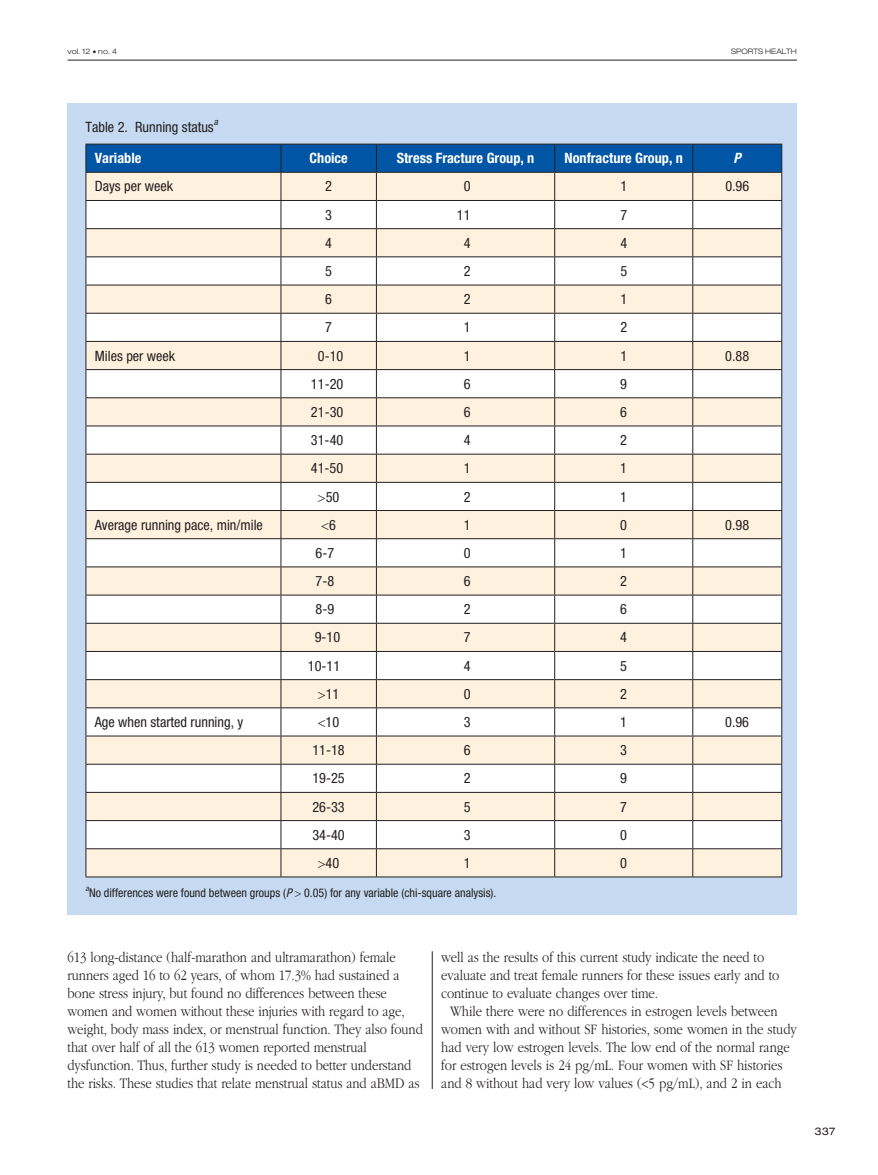
<style>
.page{position:relative;width:878px;height:1175px;background:#fff}
.page>*{position:absolute;margin:0;border:0;box-sizing:border-box;transform-origin:0 0}
.t1{font:300 15px/18px "ITC Garamond Std";letter-spacing:-.005em;color:#231f20;scale:.85 1}
.t2{font:condensed 14.25px "Helvetica Neue LT Std";color:#231f20}
.t3{font:700 condensed 14.25px "Helvetica Neue LT Std";color:#fff}
.t4{font:italic 700 condensed 14.25px "Helvetica Neue LT Std";color:#fff}
.t5{font:condensed 12px "Helvetica Neue LT Std";color:#231f20}
.t6{font:expanded 10.5px "Helvetica Neue LT Std";color:#231f20}
.t7{font:italic condensed 7.8px "Helvetica Neue LT Std";color:#231f20}
.t8{font:300 expanded 7.5px "Helvetica Neue LT Std";color:#231f20}
.s1{font-style:italic}
</style>
<div class="page">
<hr style="left:68px;top:60px;width:728px;height:1px;background:#231f20">
<hr style="left:432px;top:951px;width:1px;height:137px;background:#231f20">
<div style="left:68px;top:104px;width:728px;height:810px;background:#c6dbf1"></div>
<hr style="left:86px;top:876px;width:195px;height:1px;background:#231f20">
<hr style="left:281px;top:876px;width:95px;height:1px;background:#231f20">
<hr style="left:376px;top:876px;width:178px;height:1px;background:#231f20">
<hr style="left:554px;top:876px;width:138px;height:1px;background:#231f20">
<hr style="left:692px;top:876px;width:90px;height:1px;background:#231f20">
<svg style="left:86px;top:144px;width:696px;height:732px;background:#ebe9e2"></svg>
<p class="t8" style="left:68px;top:47px;width:51px">vol. 12 • no. 4</p>
<p class="t8" style="left:731px;top:47px;width:67px">SPORTS HEALTH</p>
<p class="t2" style="left:86px;top:118px;width:134px">Table 2. Running status<sup>a</sup></p>
<p class="t3" style="left:95px;top:150px;width:48px">Variable</p>
<p class="t3" style="left:309px;top:150px;width:40px">Choice</p>
<p class="t3" style="left:396px;top:150px;width:139px">Stress Fracture Group, n</p>
<p class="t3" style="left:564px;top:150px;width:120px">Nonfracture Group, n</p>
<p class="t4" style="left:733px;top:150px;width:9px">P</p>
<p class="t2" style="left:95px;top:178px;width:80px">Days per week</p>
<p class="t2" style="left:325px;top:178px;width:8px">2</p>
<p class="t2" style="left:464px;top:178px;width:8px">0</p>
<p class="t2" style="left:620px;top:178px;width:8px">1</p>
<p class="t2" style="left:725px;top:178px;width:25px">0.96</p>
<p class="t2" style="left:325px;top:206px;width:8px">3</p>
<p class="t2" style="left:457px;top:206px;width:15px">11</p>
<p class="t2" style="left:620px;top:206px;width:8px">7</p>
<p class="t2" style="left:325px;top:234px;width:8px">4</p>
<p class="t2" style="left:464px;top:234px;width:8px">4</p>
<p class="t2" style="left:620px;top:234px;width:8px">4</p>
<p class="t2" style="left:325px;top:263px;width:8px">5</p>
<p class="t2" style="left:464px;top:263px;width:8px">2</p>
<p class="t2" style="left:620px;top:263px;width:8px">5</p>
<p class="t2" style="left:325px;top:291px;width:8px">6</p>
<p class="t2" style="left:464px;top:291px;width:8px">2</p>
<p class="t2" style="left:620px;top:291px;width:8px">1</p>
<p class="t2" style="left:325px;top:319px;width:8px">7</p>
<p class="t2" style="left:464px;top:319px;width:8px">1</p>
<p class="t2" style="left:620px;top:319px;width:8px">2</p>
<p class="t2" style="left:95px;top:347px;width:82px">Miles per week</p>
<p class="t2" style="left:318px;top:347px;width:27px">0-10</p>
<p class="t2" style="left:464px;top:347px;width:8px">1</p>
<p class="t2" style="left:620px;top:347px;width:8px">1</p>
<p class="t2" style="left:725px;top:347px;width:25px">0.88</p>
<p class="t2" style="left:311px;top:375px;width:34px">11-20</p>
<p class="t2" style="left:464px;top:375px;width:8px">6</p>
<p class="t2" style="left:620px;top:375px;width:8px">9</p>
<p class="t2" style="left:311px;top:403px;width:34px">21-30</p>
<p class="t2" style="left:464px;top:403px;width:8px">6</p>
<p class="t2" style="left:620px;top:403px;width:8px">6</p>
<p class="t2" style="left:311px;top:432px;width:34px">31-40</p>
<p class="t2" style="left:464px;top:432px;width:8px">4</p>
<p class="t2" style="left:620px;top:432px;width:8px">2</p>
<p class="t2" style="left:311px;top:460px;width:34px">41-50</p>
<p class="t2" style="left:464px;top:460px;width:8px">1</p>
<p class="t2" style="left:620px;top:460px;width:8px">1</p>
<p class="t2" style="left:326px;top:488px;width:15px">50</p>
<p class="t2" style="left:463px;top:488px;width:8px">2</p>
<p class="t2" style="left:620px;top:488px;width:8px">1</p>
<p class="t2" style="left:95px;top:516px;width:170px">Average running pace, min/mile</p>
<p class="t2" style="left:329px;top:516px;width:8px">6</p>
<p class="t2" style="left:463px;top:516px;width:8px">1</p>
<p class="t2" style="left:620px;top:516px;width:8px">0</p>
<p class="t2" style="left:725px;top:516px;width:25px">0.98</p>
<p class="t2" style="left:315px;top:544px;width:20px">6-7</p>
<p class="t2" style="left:463px;top:544px;width:8px">0</p>
<p class="t2" style="left:620px;top:544px;width:8px">1</p>
<p class="t2" style="left:315px;top:573px;width:20px">7-8</p>
<p class="t2" style="left:463px;top:573px;width:8px">6</p>
<p class="t2" style="left:620px;top:573px;width:8px">2</p>
<p class="t2" style="left:315px;top:601px;width:20px">8-9</p>
<p class="t2" style="left:463px;top:601px;width:8px">2</p>
<p class="t2" style="left:620px;top:601px;width:8px">6</p>
<p class="t2" style="left:315px;top:629px;width:27px">9-10</p>
<p class="t2" style="left:463px;top:629px;width:8px">7</p>
<p class="t2" style="left:620px;top:629px;width:8px">4</p>
<p class="t2" style="left:308px;top:657px;width:34px">10-11</p>
<p class="t2" style="left:463px;top:657px;width:8px">4</p>
<p class="t2" style="left:620px;top:657px;width:8px">5</p>
<p class="t2" style="left:325px;top:685px;width:15px">11</p>
<p class="t2" style="left:463px;top:685px;width:8px">0</p>
<p class="t2" style="left:620px;top:685px;width:8px">2</p>
<p class="t2" style="left:95px;top:713px;width:150px">Age when started running, y</p>
<p class="t2" style="left:325px;top:713px;width:15px">10</p>
<p class="t2" style="left:463px;top:713px;width:8px">3</p>
<p class="t2" style="left:620px;top:713px;width:8px">1</p>
<p class="t2" style="left:725px;top:713px;width:25px">0.96</p>
<p class="t2" style="left:312px;top:742px;width:34px">11-18</p>
<p class="t2" style="left:463px;top:742px;width:8px">6</p>
<p class="t2" style="left:620px;top:742px;width:8px">3</p>
<p class="t2" style="left:312px;top:770px;width:34px">19-25</p>
<p class="t2" style="left:463px;top:770px;width:8px">2</p>
<p class="t2" style="left:620px;top:770px;width:8px">9</p>
<p class="t2" style="left:312px;top:798px;width:34px">26-33</p>
<p class="t2" style="left:463px;top:798px;width:8px">5</p>
<p class="t2" style="left:620px;top:798px;width:8px">7</p>
<p class="t2" style="left:312px;top:826px;width:34px">34-40</p>
<p class="t2" style="left:463px;top:826px;width:8px">3</p>
<p class="t2" style="left:620px;top:826px;width:8px">0</p>
<p class="t2" style="left:325px;top:854px;width:15px">40</p>
<p class="t2" style="left:463px;top:854px;width:8px">1</p>
<p class="t2" style="left:620px;top:854px;width:8px">0</p>
<p class="t7" style="left:86px;top:884px;width:5px">a</p>
<p class="t5" style="left:89px;top:885px;width:409px">No differences were found between groups (<span class="s1">P</span> 0.05) for any variable (chi-square analysis).</p>
<p class="t1" style="left:68px;top:948px;width:419px">613 long-distance (half-marathon and ultramarathon) female runners aged 16 to 62 years, of whom 17.3% had sustained a bone stress injury, but found no differences between these women and women without these injuries with regard to age, weight, body mass index, or menstrual function. They also found that over half of all the 613 women reported menstrual dysfunction. Thus, further study is needed to better understand the risks. These studies that relate menstrual status and aBMD as</p>
<p class="t1" style="left:441px;top:948px;width:399px">well as the results of this current study indicate the need to evaluate and treat female runners for these issues early and to continue to evaluate changes over time.</p>
<p class="t1" style="left:441px;top:1002px;width:420px;text-indent:9px">While there were no differences in estrogen levels between women with and without SF histories, some women in the study had very low estrogen levels. The low end of the normal range for estrogen levels is 24 pg/mL. Four women with SF histories and 8 without had very low values ( 5 pg/mL), and 2 in each</p>
<p class="t6" style="left:814px;top:1125px;width:22px">337</p>
</div>
